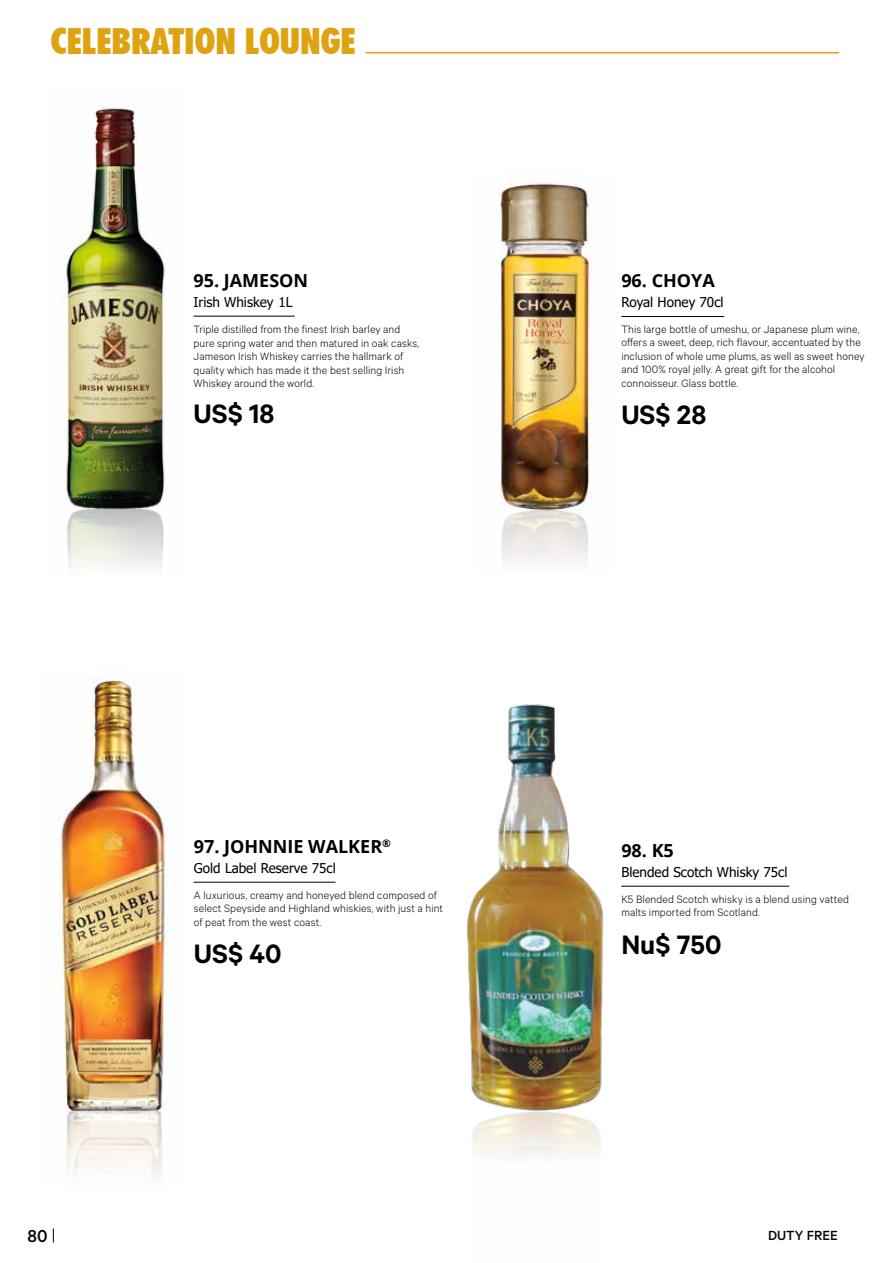
<style>
.page{position:relative;width:893px;height:1263px;background:#fff}
.page>*{position:absolute;margin:0;border:0;box-sizing:border-box;transform-origin:0 0}
.t1{font:900 condensed 36px "Futura BT";color:#dfa312}
.t2{font:600 30px "Calibre";color:#000}
.t3{font:500 19.5px "Calibre";color:#000}
.t4{font:700 18px "Open Sans";color:#000}
.t5{font:500 14.85px "Calibre";color:#000}
.t6{font:13.5px "Tahoma";color:#000}
.t7{font:300 12px/13.5px "Calibre";letter-spacing:.01em;color:#000}
.t8{font:700 10.5px "Open Sans";color:#000}
</style>
<div class="page">
<hr style="left:365px;top:52px;width:474px;height:1px;background:#dfa312">
<img style="left:61px;top:107px;width:104px;height:460px">
<img style="left:467px;top:831px;width:137px;height:267px">
<img style="left:472px;top:1098px;width:129px;height:57px">
<hr style="left:194px;top:316px;width:101px;height:1px;background:#000">
<hr style="left:621px;top:316px;width:103px;height:1px;background:#000">
<hr style="left:621px;top:886px;width:168px;height:1px;background:#000">
<hr style="left:194px;top:882px;width:141px;height:1px;background:#000">
<img style="left:52px;top:669px;width:122px;height:574px">
<img style="left:499px;top:172px;width:96px;height:338px">
<img style="left:498px;top:510px;width:90px;height:321px">
<h1 class="t1" style="left:51px;top:19px;width:306px">CELEBRATION LOUNGE</h1>
<h3 class="t4" style="left:194px;top:268px;width:116px">95. JAMESON</h3>
<p class="t6" style="left:194px;top:293px;width:100px">Irish Whiskey 1L</p>
<p class="t7" style="left:194px;top:322px;width:227px">Triple distilled from the finest Irish barley and pure spring water and then matured in oak casks, Jameson Irish Whiskey carries the hallmark of quality which has made it the best selling Irish Whiskey around the world.</p>
<h2 class="t2" style="left:194px;top:396px;width:82px">US$ 18</h2>
<h3 class="t4" style="left:194px;top:834px;width:50px">97. JOHNNIE</h3>
<h3 class="t4" style="left:308px;top:834px;width:30px">WALKER</h3>
<p class="t8" style="left:382px;top:836px;width:10px">®</p>
<p class="t6" style="left:194px;top:859px;width:144px">Gold Label Reserve 75cl</p>
<p class="t7" style="left:194px;top:888px;width:251px">A luxurious, creamy and honeyed blend composed of select Speyside and Highland whiskies, with just a hint of peat from the west coast.</p>
<h2 class="t2" style="left:194px;top:936px;width:89px">US$ 40</h2>
<h3 class="t4" style="left:621px;top:268px;width:95px">96. CHOYA</h3>
<p class="t6" style="left:621px;top:293px;width:104px">Royal Honey 70cl</p>
<p class="t7" style="left:621px;top:322px;width:245px">This large bottle of umeshu, or Japanese plum wine, offers a sweet, deep, rich flavour, accentuated by the inclusion of whole ume plums, as well as sweet honey and 100% royal jelly. A great gift for the alcohol connoisseur. Glass bottle.</p>
<h2 class="t2" style="left:621px;top:397px;width:86px">US$ 28</h2>
<h3 class="t4" style="left:621px;top:838px;width:54px">98. K5</h3>
<p class="t6" style="left:621px;top:863px;width:168px">Blended Scotch Whisky 75cl</p>
<p class="t7" style="left:621px;top:892px;width:229px">K5 Blended Scotch whisky is a blend using vatted malts imported from Scotland.</p>
<h2 class="t2" style="left:621px;top:926px;width:102px">Nu$ 750</h2>
<h3 class="t3" style="left:27px;top:1224px;width:22px">80</h3>
<p class="t5" style="left:768px;top:1227px;width:71px">DUTY FREE</p>
</div>
